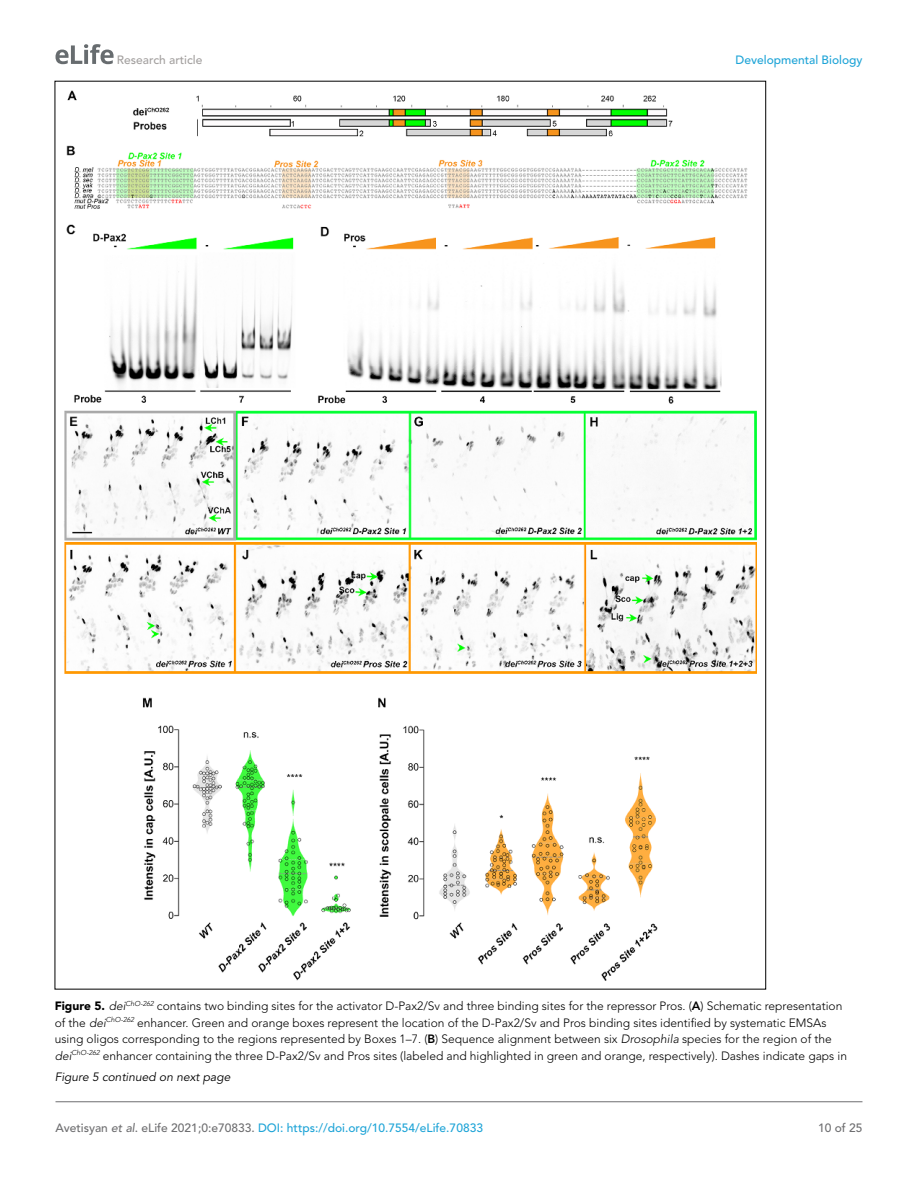
<style>
.page{position:relative;width:918px;height:1188px;background:#fff}
.page>*{position:absolute;margin:0;border:0;box-sizing:border-box;transform-origin:0 0}
.t1{font:300 12px/16.5px "Avenir LT Std";color:#000}
.t2{font:500 12px "Avenir LT Std";color:#1ea4d7}
.t3{font:italic 12px "Avenir LT Std";color:#000}
.t4{font:500 12px "Avenir LT Std";color:#a3a09f}
.t5{font:500 12px "Avenir LT Std";color:#6e6e70}
.s1{font-weight:900}
.s2{font-style:italic}
.s3{font-weight:800}
.s4{color:#6e6e70}
.s5{font-style:italic;color:#6e6e70}
</style>
<div class="page">
<svg style="left:56px;top:44px;width:58px;height:20px"></svg>
<hr style="left:56px;top:1101px;width:806px;height:1px;background:#6e6e70">
<img style="left:64px;top:90px;width:693px;height:890px">
<p class="t4" style="left:117px;top:53px;width:87px">Research article</p>
<p class="t2" style="left:736px;top:53px;width:128px">Developmental Biology</p>
<p class="t1" style="left:55px;top:998px;width:794px"><span class="s1">Figure 5.</span> <span class="s2">dei</span><sup>ChO-262</sup> contains two binding sites for the activator D-Pax2/Sv and three binding sites for the repressor Pros. (<span class="s3">A</span>) Schematic representation of the <span class="s2">dei</span><sup>ChO-262</sup> enhancer. Green and orange boxes represent the location of the D-Pax2/Sv and Pros binding sites identified by systematic EMSAs using oligos corresponding to the regions represented by Boxes 1–7. (<span class="s3">B</span>) Sequence alignment between six <span class="s2">Drosophila</span> species for the region of the <span class="s2">dei</span><sup>ChO-262</sup> enhancer containing the three D-Pax2/Sv and Pros sites (labeled and highlighted in green and orange, respectively). Dashes indicate gaps in</p>
<p class="t3" style="left:55px;top:1070px;width:177px">Figure 5 continued on next page</p>
<p class="t2" style="left:56px;top:1121px;width:429px"><span class="s4">Avetisyan</span> <span class="s5">et al</span><span class="s4">. eLife 2021;0:e70833.</span> DOI: https://doi.org/10.7554/eLife.70833</p>
<p class="t5" style="left:818px;top:1121px;width:46px">10 of 25</p>
</div>
